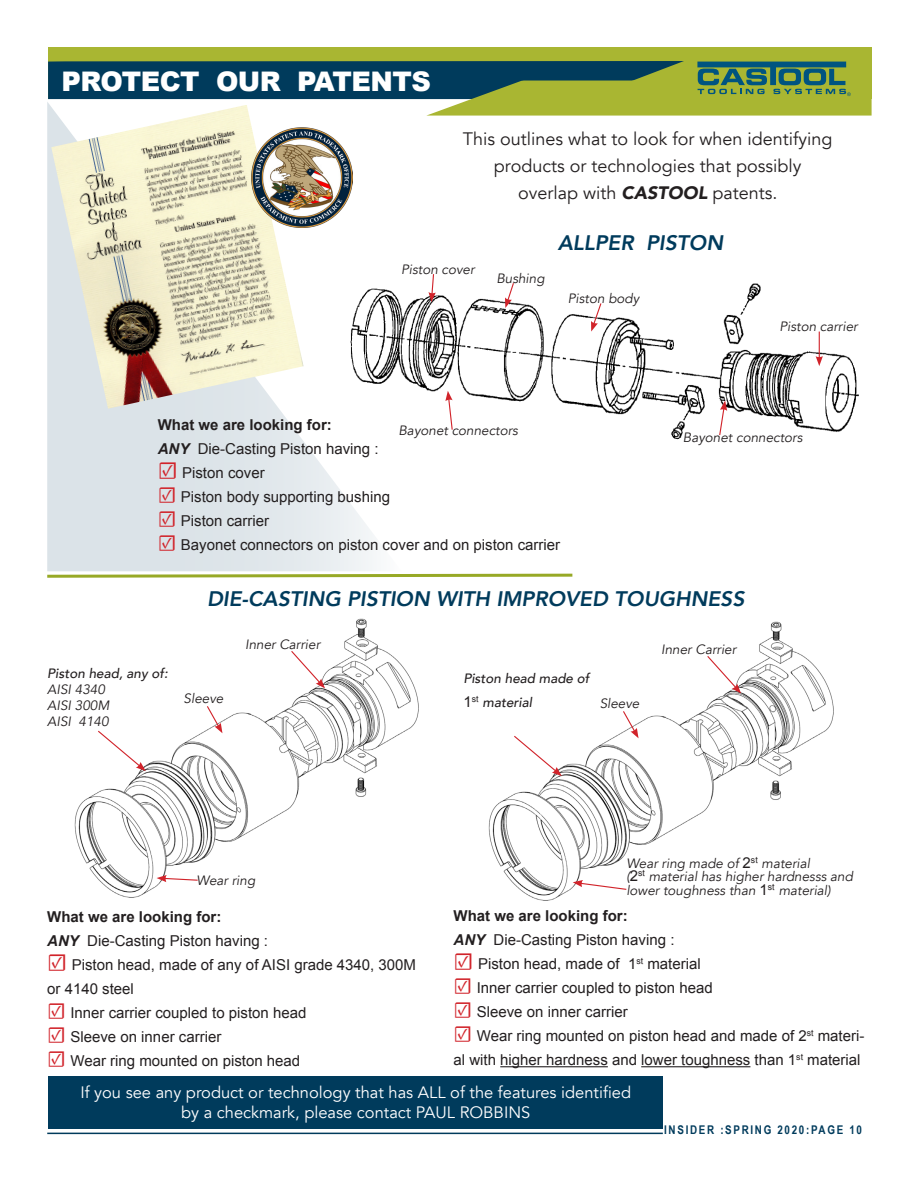
<style>
.page{position:relative;width:918px;height:1188px;background:#fff}
.page>*{position:absolute;margin:0;border:0;box-sizing:border-box;transform-origin:0 0}
.t1{font:900 27px "Arial";letter-spacing:-.02em;color:#fff}
.t2{font:italic 800 21px "Avenir";color:#003b5c}
.t3{font:18px/27px "Avenir";color:#231f20;text-align:center}
.t4{font:16.5px "Avenir";color:#fff}
.t5{font:15px/24px "Arial";color:#231f20}
.t6{font:700 15px "Arial";color:#231f20}
.t7{font:italic 13.5px/13.5px "Avenir";color:#231f20}
.t8{font:italic 500 13.5px/24px "Avenir";color:#231f20}
.t9{font:700 12px "Arial Narrow";letter-spacing:.14em;color:#003b5c}
.s1{font-weight:900;font-style:italic}
.s2{font-weight:700;font-style:italic}
.s3{font-family:"Minion Pro";font-size:24px;color:#d1232a}
.s4{font-family:"Minion Pro";font-size:22.5px;color:#d1232a}
.s5{font-family:"Arial";font-weight:400;font-style:normal;font-size:15px}
.s6{font-family:"Arial";font-style:normal;font-size:15px}
</style>
<div class="page">
<hr style="left:47px;top:1133px;width:616px;height:1px;background:#003b5c">
<div style="left:48px;top:47px;width:824px;height:51px;background:#a9b632"></div>
<svg style="left:48px;top:61px;width:824px;height:55px"></svg>
<div style="left:48px;top:1077px;width:614px;height:52px;background:#003b5c"></div>
<img style="left:402px;top:283px;width:457px;height:157px">
<svg style="left:445px;top:391px;width:8px;height:40px"></svg>
<svg style="left:429px;top:274px;width:7px;height:28px"></svg>
<svg style="left:505px;top:283px;width:10px;height:25px"></svg>
<svg style="left:718px;top:400px;width:9px;height:36px"></svg>
<svg style="left:591px;top:302px;width:11px;height:30px"></svg>
<svg style="left:816px;top:332px;width:7px;height:34px"></svg>
<svg style="left:47px;top:573px;width:526px;height:5px"></svg>
<svg style="left:47px;top:102px;width:355px;height:469px;fill:#e3e9ed"></svg>
<img style="left:51px;top:105px;width:253px;height:304px">
<img style="left:252px;top:127px;width:100px;height:101px">
<hr style="left:500px;top:1066px;width:108px;height:1px;background:#231f20">
<hr style="left:641px;top:1066px;width:109px;height:1px;background:#231f20">
<img style="left:74px;top:618px;width:345px;height:280px">
<svg style="left:97px;top:730px;width:49px;height:41px"></svg>
<svg style="left:206px;top:705px;width:16px;height:28px"></svg>
<svg style="left:290px;top:650px;width:35px;height:38px"></svg>
<svg style="left:157px;top:875px;width:42px;height:7px"></svg>
<img style="left:488px;top:621px;width:346px;height:280px">
<svg style="left:513px;top:735px;width:49px;height:41px"></svg>
<svg style="left:622px;top:710px;width:17px;height:28px"></svg>
<svg style="left:706px;top:655px;width:35px;height:39px"></svg>
<svg style="left:573px;top:880px;width:55px;height:11px"></svg>
<p class="t1" style="left:62px;top:62px;width:371px">PROTECT OUR PATENTS</p>
<p class="t3" style="left:463px;top:126px;width:371px">This outlines what to look for when identifying products or technologies that possibly</p>
<p class="t3" style="left:518px;top:180px;width:261px">overlap with <span class="s1">CASTOOL</span> patents.</p>
<p class="t2" style="left:558px;top:230px;width:167px">ALLPER PISTON</p>
<p class="t7" style="left:401px;top:263px;width:75px">Piston cover</p>
<p class="t7" style="left:496px;top:272px;width:50px">Bushing</p>
<p class="t7" style="left:568px;top:292px;width:73px">Piston body</p>
<p class="t6" style="left:158px;top:415px;width:176px">What we are looking for:</p>
<p class="t5" style="left:158px;top:437px;width:222px"><span class="s2">ANY</span> Die-Casting Piston having :</p>
<p class="t5" style="left:158px;top:461px;width:109px"><span class="s3">☑</span> Piston cover</p>
<p class="t5" style="left:158px;top:485px;width:234px"><span class="s4">☑</span> Piston body supporting bushing</p>
<p class="t5" style="left:158px;top:509px;width:113px"><span class="s4">☑</span> Piston carrier</p>
<p class="t5" style="left:158px;top:533px;width:404px"><span class="s4">☑</span> Bayonet connectors on piston cover and on piston carrier</p>
<p class="t7" style="left:398px;top:424px;width:121px">Bayonet connectors</p>
<p class="t7" style="left:779px;top:320px;width:80px">Piston carrier</p>
<p class="t7" style="left:683px;top:431px;width:121px">Bayonet connectors</p>
<p class="t2" style="left:207px;top:587px;width:539px">DIE-CASTING PISTION WITH IMPROVED TOUGHNESS</p>
<p class="t8" style="left:47px;top:661px;width:122px">Piston head, any of:</p>
<p class="t7" style="left:47px;top:683px;width:59px">AISI 4340</p>
<p class="t7" style="left:47px;top:699px;width:64px">AISI 300M</p>
<p class="t7" style="left:47px;top:715px;width:63px">AISI 4140</p>
<p class="t7" style="left:184px;top:691px;width:41px">Sleeve</p>
<p class="t7" style="left:245px;top:637px;width:77px">Inner Carrier</p>
<p class="t8" style="left:463px;top:666px;width:128px">Piston head made of<br><span class="s5">1</span><sup>st</sup> material</p>
<p class="t7" style="left:600px;top:696px;width:41px">Sleeve</p>
<p class="t7" style="left:661px;top:642px;width:77px">Inner Carrier</p>
<p class="t7" style="left:197px;top:874px;width:60px">Wear ring</p>
<p class="t6" style="left:47px;top:906px;width:176px">What we are looking for:</p>
<p class="t5" style="left:47px;top:928px;width:222px"><span class="s2">ANY</span> Die-Casting Piston having :</p>
<p class="t5" style="left:47px;top:952px;width:370px"><span class="s3">☑</span> Piston head, made of any of AISI grade 4340, 300M or 4140 steel</p>
<p class="t5" style="left:47px;top:1000px;width:261px"><span class="s4">☑</span> Inner carrier coupled to piston head</p>
<p class="t5" style="left:47px;top:1024px;width:176px"><span class="s4">☑</span> Sleeve on inner carrier</p>
<p class="t5" style="left:47px;top:1048px;width:255px"><span class="s4">☑</span> Wear ring mounted on piston head</p>
<p class="t7" style="left:626px;top:857px;width:185px">Wear ring made of <span class="s6">2</span><sup>st</sup> material</p>
<p class="t7" style="left:626px;top:870px;width:228px">(<span class="s6">2</span><sup>st</sup> material has higher hardnesss and lower toughness than <span class="s6">1</span><sup>st</sup> material)</p>
<p class="t6" style="left:454px;top:906px;width:176px">What we are looking for:</p>
<p class="t5" style="left:454px;top:928px;width:222px"><span class="s2">ANY</span> Die-Casting Piston having :</p>
<p class="t5" style="left:454px;top:952px;width:249px"><span class="s3">☑</span> Piston head, made of 1<sup>st</sup> material</p>
<p class="t5" style="left:454px;top:976px;width:261px"><span class="s4">☑</span> Inner carrier coupled to piston head</p>
<p class="t5" style="left:454px;top:1000px;width:176px"><span class="s4">☑</span> Sleeve on inner carrier</p>
<p class="t5" style="left:454px;top:1024px;width:412px"><span class="s4">☑</span> Wear ring mounted on piston head and made of 2<sup>st</sup> materi&shy;al with higher hardness and lower toughness than 1<sup>st</sup> material</p>
<p class="t4" style="left:80px;top:1082px;width:552px">If you see any product or technology that has ALL of the features identified</p>
<p class="t4" style="left:181px;top:1102px;width:351px">by a checkmark, please contact PAUL ROBBINS</p>
<p class="t9" style="left:664px;top:1121px;width:199px">INSIDER :SPRING 2020:PAGE 10</p>
</div>
